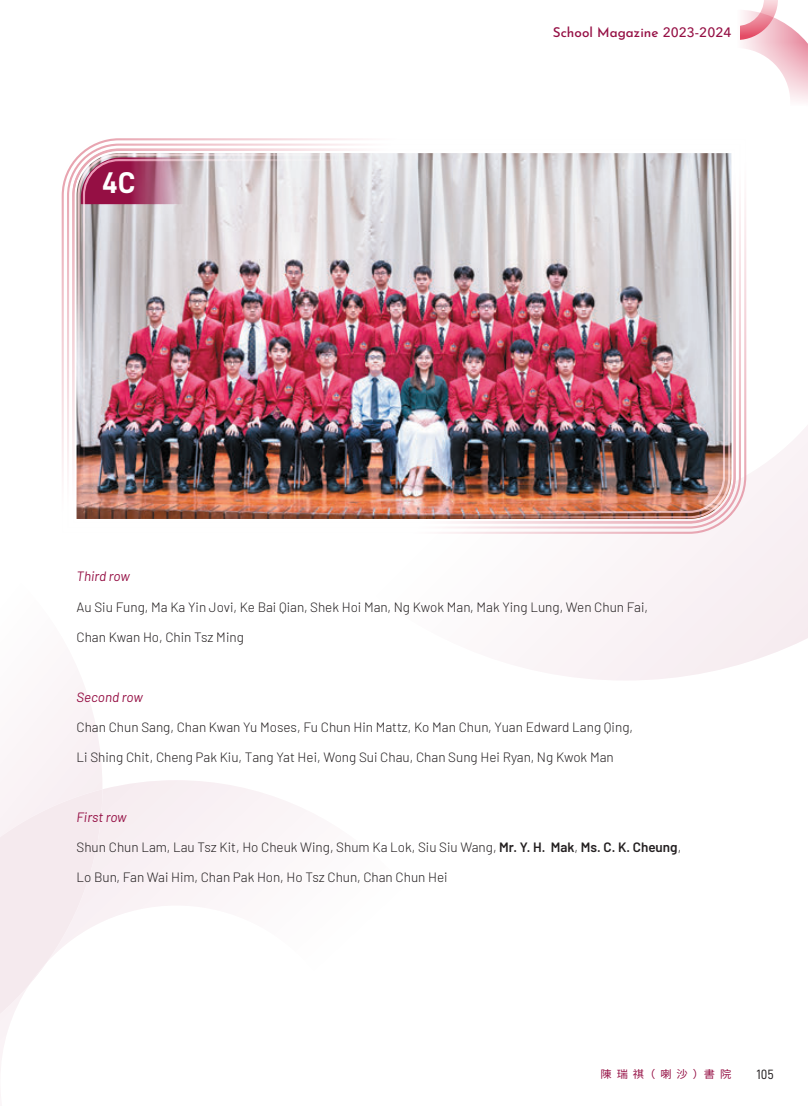
<style>
.page{position:relative;width:808px;height:1106px;background:#fff}
.page>*{position:absolute;margin:0;border:0;box-sizing:border-box;transform-origin:0 0}
.class{font:30px "D DIN PRO Bold";color:#fff}
.names{font:300 13.5px "Barlow";color:#231f20}
.names-2{font:italic 13.5px "Barlow";letter-spacing:-.005em;color:#950f44}
.t1{font:500 13.5px "Josefin Sans";color:#950f44}
.t2{font:13.5px "D DIN PRO Regular";color:#231f20}
.t3{font:10.65px "Source Han Sans HK";letter-spacing:.44em;color:#950f44;scale:1.05 1}
.s1{font-family:"Avenir Next"}
.s2{font-weight:600}
</style>
<div class="page">
<svg style="left:532px;top:425px;width:276px;height:255px;fill:#f9f2f5"></svg>
<svg style="left:740px;top:0;width:68px;height:102px"></svg>
<div style="left:3px;top:682px;width:99px;height:98px;background:#faf4f6"></div>
<svg style="left:0;top:780px;width:293px;height:142px;fill:#faf3f6"></svg>
<svg style="left:0;top:789px;width:102px;height:281px"></svg>
<svg style="left:61px;top:138px;width:686px;height:397px"></svg>
<svg style="left:66px;top:142px;width:676px;height:387px"></svg>
<svg style="left:71px;top:147px;width:666px;height:378px"></svg>
<img style="left:77px;top:153px;width:654px;height:366px">
<img style="left:82px;top:158px;width:644px;height:356px">
<p class="class" style="left:102px;top:166px;width:35px">4C</p>
<p class="t1" style="left:553px;top:21px;width:180px">School Magazine <span class="s1">2023-2024</span></p>
<p class="names-2" style="left:77px;top:567px;width:55px">Third row</p>
<p class="names" style="left:77px;top:597px;width:573px">Au Siu Fung, Ma Ka Yin Jovi, Ke Bai Qian, Shek Hoi Man, Ng Kwok Man, Mak Ying Lung, Wen Chun Fai,</p>
<p class="names" style="left:77px;top:627px;width:169px">Chan Kwan Ho, Chin Tsz Ming</p>
<p class="names-2" style="left:77px;top:687px;width:68px">Second row</p>
<p class="names" style="left:77px;top:717px;width:558px">Chan Chun Sang, Chan Kwan Yu Moses, Fu Chun Hin Mattz, Ko Man Chun, Yuan Edward Lang Qing,</p>
<p class="names" style="left:77px;top:747px;width:539px">Li Shing Chit, Cheng Pak Kiu, Tang Yat Hei, Wong Sui Chau, Chan Sung Hei Ryan, Ng Kwok Man</p>
<p class="names-2" style="left:77px;top:807px;width:52px">First row</p>
<p class="names" style="left:77px;top:837px;width:606px">Shun Chun Lam, Lau Tsz Kit, Ho Cheuk Wing, Shum Ka Lok, Siu Siu Wang, <span class="s2">Mr. Y. H. Mak</span>, <span class="s2">Ms. C. K. Cheung</span>,</p>
<p class="names" style="left:77px;top:867px;width:373px">Lo Bun, Fan Wai Him, Chan Pak Hon, Ho Tsz Chun, Chan Chun Hei</p>
<p class="t3" style="left:600px;top:1068px;width:126px">陳瑞祺（喇沙）書院</p>
<p class="t2" style="left:756px;top:1067px;width:19px">105</p>
</div>
